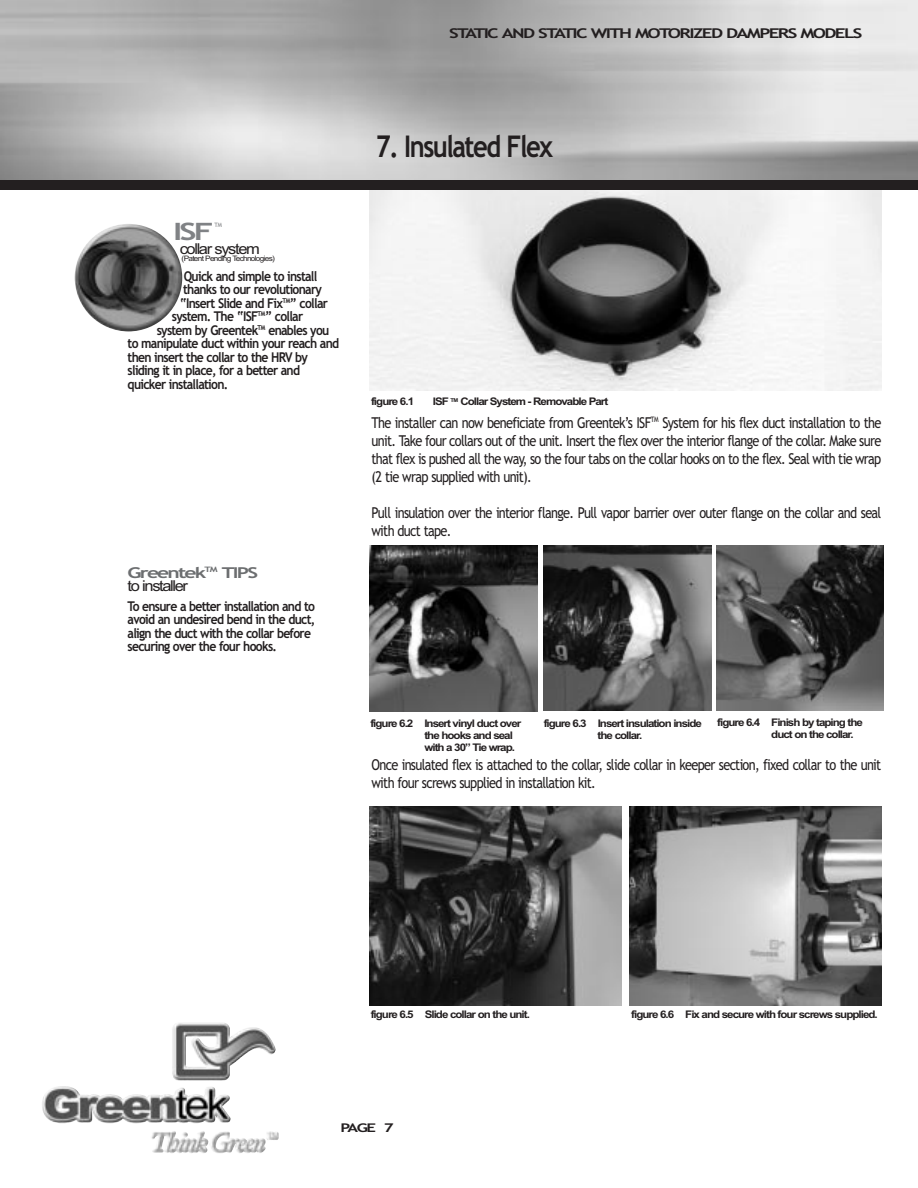
<style>
.page{position:relative;width:918px;height:1188px;background:#fff}
.page>*{position:absolute;margin:0;border:0;box-sizing:border-box;transform-origin:0 0}
.t1{font:700 30px "Trebuchet MS";letter-spacing:-.06em;color:#231f20;scale:.85 1}
.t2{font:700 24px "Trebuchet MS";color:#808285;scale:1.4 1}
.t3{font:15px/18px "Trebuchet MS";letter-spacing:-.05em;color:#231f20;scale:.85 1}
.t4{font:15px "Arial MS";letter-spacing:-.085em;color:#231f20;scale:1.1 1}
.t5{font:700 15px "Trebuchet MS";letter-spacing:-.09em;color:#6c6e70;scale:1.4 1}
.t6{font:700 13.5px/13.5px "Trebuchet MS";letter-spacing:-.06em;color:#231f20;scale:.9 1}
.t7{font:700 13.5px "Trebuchet MS";letter-spacing:-.09em;color:#231f20;scale:1.4 1}
.t8{font:700 12px "Trebuchet MS";color:#231f20;scale:1.4 1}
.t9{font:10.5px/12px "Arial Bold MS";letter-spacing:-.085em;color:#231f20;scale:1.1 1}
.t10{font:7.5px "Arial MS";letter-spacing:-.085em;color:#231f20;scale:1.1 1}
.t11{font:6px "Trebuchet MS";color:#808285}
</style>
<div class="page">
<img style="left:369px;top:190px;width:513px;height:201px">
<img style="left:230px;top:1027px;width:46px;height:28px">
<div style="left:0;top:180px;width:918px;height:9px;background:#231f20"></div>
<img style="left:370px;top:545px;width:167px;height:166px">
<img style="left:629px;top:806px;width:252px;height:199px">
<img style="left:370px;top:806px;width:252px;height:199px">
<img style="left:543px;top:546px;width:168px;height:164px">
<img style="left:717px;top:546px;width:166px;height:164px">
<img style="left:75px;top:224px;width:107px;height:107px">
<p class="t7" style="left:449px;top:28px;width:297px">STATIC AND STATIC WITH MOTORIZED DAMPERS MODELS</p>
<h2 class="t2" style="left:173px;top:222px;width:30px">ISF</h2>
<p class="t11" style="left:215px;top:223px;width:9px">TM</p>
<p class="t4" style="left:180px;top:243px;width:74px">collar system</p>
<p class="t10" style="left:182px;top:256px;width:86px">(Patent Pending Technologies)</p>
<p class="t6" style="left:184px;top:270px;width:150px">Quick and simple to install</p>
<p class="t6" style="left:183px;top:284px;width:156px">thanks to our revolutionary</p>
<p class="t6" style="left:180px;top:297px;width:166px">“Insert Slide and Fix<sup>TM</sup>” collar</p>
<p class="t6" style="left:172px;top:311px;width:147px">system. The “ISF<sup>TM</sup>” collar</p>
<p class="t6" style="left:157px;top:324px;width:193px">system by Greentek<sup>TM</sup> enables you</p>
<p class="t6" style="left:128px;top:338px;width:237px">to manipulate duct within your reach and</p>
<p class="t6" style="left:128px;top:351px;width:202px">then insert the collar to the HRV by</p>
<p class="t6" style="left:128px;top:365px;width:193px">sliding it in place, for a better and</p>
<p class="t6" style="left:128px;top:378px;width:113px">quicker installation.</p>
<p class="t5" style="left:128px;top:567px;width:95px">Greentek<sup>TM</sup> TIPS</p>
<p class="t4" style="left:128px;top:581px;width:57px">to installer</p>
<p class="t6" style="left:128px;top:600px;width:210px">To ensure a better installation and to avoid an undesired bend in the duct, align the duct with the collar before securing over the four hooks.</p>
<h1 class="t1" style="left:376px;top:135px;width:210px">7. Insulated Flex</h1>
<p class="t9" style="left:371px;top:397px;width:41px">figure 6.1</p>
<p class="t9" style="left:433px;top:397px;width:161px">ISF <sup>TM</sup> Collar System - Removable Part</p>
<p class="t3" style="left:372px;top:415px;width:601px;text-align:justify">The installer can now beneficiate from Greentek’s ISF<sup>TM</sup> System for his flex duct installation to the unit. Take four collars out of the unit. Insert the flex over the interior flange of the collar. Make sure that flex is pushed all the way, so the four tabs on the collar hooks on to the flex. Seal with tie wrap (2 tie wrap supplied with unit).</p>
<p class="t3" style="left:372px;top:505px;width:601px">Pull insulation over the interior flange. Pull vapor barrier over outer flange on the collar and seal with duct tape.</p>
<p class="t9" style="left:424px;top:718px;width:90px;text-indent:-54px">figure 6.2 Insert vinyl duct over the hooks and seal with a 30” Tie wrap.</p>
<p class="t9" style="left:544px;top:718px;width:145px;text-align:center">figure 6.3 Insert insulation inside the collar.</p>
<p class="t9" style="left:771px;top:718px;width:85px;text-indent:-54px">figure 6.4 Finish by taping the duct on the collar.</p>
<p class="t3" style="left:372px;top:757px;width:601px">Once insulated flex is attached to the collar, slide collar in keeper section, fixed collar to the unit with four screws supplied in installation kit.</p>
<p class="t9" style="left:371px;top:1009px;width:146px">figure 6.5 Slide collar on the unit.</p>
<p class="t9" style="left:631px;top:1009px;width:226px">figure 6.6 Fix and secure with four screws supplied.</p>
<p class="t8" style="left:340px;top:1123px;width:39px">PAGE 7</p>
</div>
